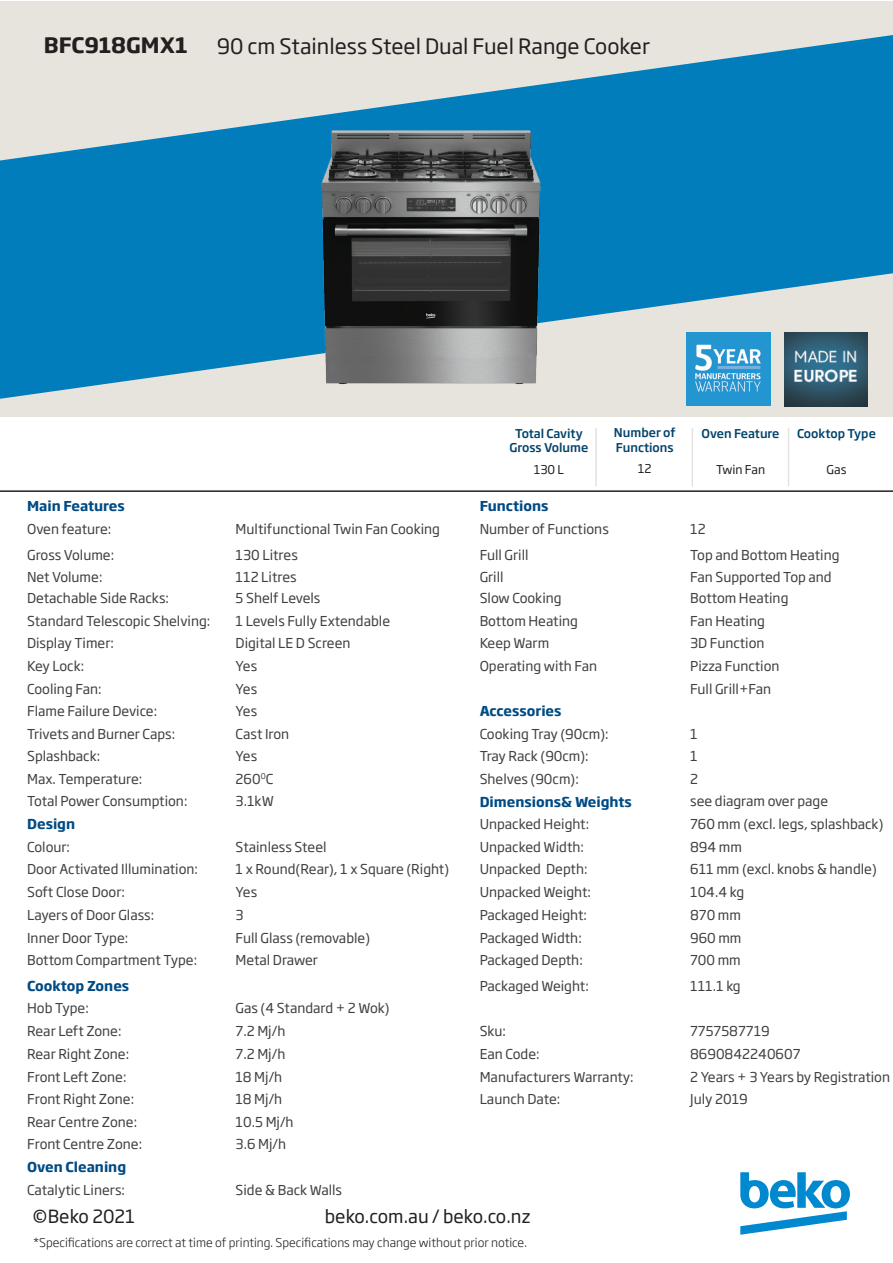
<style>
.page{position:relative;width:893px;height:1263px;background:#fff}
.page>*{position:absolute;margin:0;border:0;box-sizing:border-box;transform-origin:0 0}
.t1{font:21px "Soho Gothic Pro";color:#231f20}
.t2{font:700 21px "Soho Gothic Pro";color:#231f20}
.t3{font:18px "Soho Gothic Pro";color:#231f20}
.t4{font:13.5px "Soho Gothic Pro";color:#404040}
.t5{font:13.5px "Soho Gothic Pro";color:#403f40}
.t6{font:700 13.5px "Soho Gothic Pro";color:#004b84}
.t7{font:300 12px "Soho Gothic Pro";color:#231f20}
.t8{font:500 12px/14.4px "Soho Gothic Pro";color:#01426a;text-align:center}
.t9{font:12px "Soho Gothic Pro";color:#231f20}
</style>
<div class="page">
<div style="left:0;top:1px;width:893px;height:416px;background:#e6e4dd"></div>
<svg style="left:0;top:35px;width:893px;height:364px;fill:#007dba"></svg>
<img style="left:686px;top:332px;width:84px;height:73px">
<img style="left:784px;top:332px;width:84px;height:74px">
<svg style="left:740px;top:1172px;width:110px;height:63px"></svg>
<hr style="left:0;top:490px;width:893px;height:2px;background:#231f20">
<img style="left:305px;top:79px;width:252px;height:312px">
<hr style="left:595px;top:428px;width:2px;height:58px;background:#e5e2dd">
<hr style="left:692px;top:428px;width:1px;height:58px;background:#e5e2dd">
<hr style="left:788px;top:428px;width:1px;height:58px;background:#e5e2dd">
<p class="t2" style="left:44px;top:29px;width:145px">BFC918GMX1</p>
<p class="t1" style="left:217px;top:30px;width:435px">90 cm Stainless Steel Dual Fuel Range Cooker</p>
<p class="t8" style="left:509px;top:425px;width:80px">Total Cavity<br>Gross Volume</p>
<p class="t9" style="left:534px;top:460px;width:32px">130 L</p>
<p class="t8" style="left:614px;top:425px;width:63px;text-align:left">Number of<br>Functions</p>
<p class="t9" style="left:638px;top:459px;width:15px">12</p>
<p class="t8" style="left:702px;top:425px;width:79px">Oven Feature</p>
<p class="t9" style="left:716px;top:460px;width:51px">Twin Fan</p>
<p class="t8" style="left:797px;top:425px;width:80px">Cooktop Type</p>
<p class="t9" style="left:826px;top:460px;width:21px">Gas</p>
<p class="t6" style="left:27px;top:495px;width:99px">Main Features</p>
<p class="t6" style="left:480px;top:495px;width:70px">Functions</p>
<p class="t5" style="left:27px;top:518px;width:86px">Oven feature:</p>
<p class="t5" style="left:236px;top:518px;width:206px">Multifunctional Twin Fan Cooking</p>
<p class="t5" style="left:480px;top:518px;width:131px">Number of Functions</p>
<p class="t4" style="left:690px;top:518px;width:17px">12</p>
<p class="t5" style="left:27px;top:544px;width:89px">Gross Volume:</p>
<p class="t5" style="left:236px;top:544px;width:64px">130 Litres</p>
<p class="t4" style="left:480px;top:544px;width:50px">Full Grill</p>
<p class="t4" style="left:690px;top:544px;width:151px">Top and Bottom Heating</p>
<p class="t5" style="left:27px;top:567px;width:77px">Net Volume:</p>
<p class="t5" style="left:27px;top:588px;width:143px">Detachable Side Racks:</p>
<p class="t5" style="left:236px;top:567px;width:63px">112 Litres</p>
<p class="t4" style="left:236px;top:588px;width:86px">5 Shelf Levels</p>
<p class="t4" style="left:480px;top:567px;width:25px">Grill</p>
<p class="t4" style="left:480px;top:588px;width:83px">Slow Cooking</p>
<p class="t4" style="left:690px;top:567px;width:143px">Fan Supported Top and</p>
<p class="t4" style="left:690px;top:588px;width:100px">Bottom Heating</p>
<p class="t4" style="left:27px;top:610px;width:185px">Standard Telescopic Shelving:</p>
<p class="t4" style="left:236px;top:610px;width:156px">1 Levels Fully Extendable</p>
<p class="t4" style="left:480px;top:610px;width:100px">Bottom Heating</p>
<p class="t4" style="left:690px;top:610px;width:76px">Fan Heating</p>
<p class="t4" style="left:27px;top:633px;width:88px">Display Timer:</p>
<p class="t4" style="left:236px;top:633px;width:116px">Digital LE D Screen</p>
<p class="t4" style="left:480px;top:633px;width:71px">Keep Warm</p>
<p class="t4" style="left:690px;top:633px;width:76px">3D Function</p>
<p class="t4" style="left:27px;top:655px;width:59px">Key Lock:</p>
<p class="t4" style="left:236px;top:655px;width:23px">Yes</p>
<p class="t4" style="left:480px;top:655px;width:119px">Operating with Fan</p>
<p class="t4" style="left:690px;top:655px;width:91px">Pizza Function</p>
<p class="t4" style="left:27px;top:678px;width:76px">Cooling Fan:</p>
<p class="t4" style="left:236px;top:678px;width:23px">Yes</p>
<p class="t4" style="left:690px;top:678px;width:83px">Full Grill+Fan</p>
<p class="t4" style="left:27px;top:701px;width:132px">Flame Failure Device:</p>
<p class="t4" style="left:236px;top:701px;width:23px">Yes</p>
<p class="t6" style="left:480px;top:700px;width:83px">Accessories</p>
<p class="t4" style="left:27px;top:723px;width:150px">Trivets and Burner Caps:</p>
<p class="t4" style="left:236px;top:723px;width:55px">Cast Iron</p>
<p class="t4" style="left:480px;top:723px;width:130px">Cooking Tray (90cm):</p>
<p class="t4" style="left:690px;top:723px;width:9px">1</p>
<p class="t4" style="left:27px;top:746px;width:75px">Splashback:</p>
<p class="t4" style="left:236px;top:746px;width:23px">Yes</p>
<p class="t4" style="left:480px;top:746px;width:111px">Tray Rack (90cm):</p>
<p class="t4" style="left:690px;top:746px;width:9px">1</p>
<p class="t4" style="left:27px;top:768px;width:117px">Max. Temperature:</p>
<p class="t4" style="left:236px;top:768px;width:39px">260<sup>0</sup>C</p>
<p class="t4" style="left:480px;top:768px;width:101px">Shelves (90cm):</p>
<p class="t4" style="left:690px;top:768px;width:9px">2</p>
<p class="t4" style="left:27px;top:791px;width:162px">Total Power Consumption:</p>
<p class="t4" style="left:236px;top:791px;width:40px">3.1kW</p>
<p class="t6" style="left:480px;top:791px;width:154px">Dimensions&amp; Weights</p>
<p class="t4" style="left:690px;top:791px;width:140px">see diagram over page</p>
<p class="t6" style="left:27px;top:813px;width:50px">Design</p>
<p class="t4" style="left:480px;top:814px;width:111px">Unpacked Height:</p>
<p class="t4" style="left:690px;top:814px;width:195px">760 mm (excl. legs, splashback)</p>
<p class="t4" style="left:27px;top:836px;width:44px">Colour:</p>
<p class="t4" style="left:236px;top:836px;width:92px">Stainless Steel</p>
<p class="t4" style="left:480px;top:836px;width:106px">Unpacked Width:</p>
<p class="t4" style="left:690px;top:836px;width:53px">894 mm</p>
<p class="t4" style="left:27px;top:859px;width:172px">Door Activated Illumination:</p>
<p class="t4" style="left:236px;top:859px;width:215px">1 x Round(Rear), 1 x Square (Right)</p>
<p class="t4" style="left:480px;top:859px;width:109px">Unpacked Depth:</p>
<p class="t4" style="left:690px;top:859px;width:188px">611 mm (excl. knobs &amp; handle)</p>
<p class="t4" style="left:27px;top:881px;width:99px">Soft Close Door:</p>
<p class="t4" style="left:236px;top:881px;width:23px">Yes</p>
<p class="t4" style="left:480px;top:881px;width:113px">Unpacked Weight:</p>
<p class="t4" style="left:690px;top:881px;width:56px">104.4 kg</p>
<p class="t4" style="left:27px;top:905px;width:129px">Layers of Door Glass:</p>
<p class="t4" style="left:236px;top:905px;width:10px">3</p>
<p class="t4" style="left:480px;top:905px;width:109px">Packaged Height:</p>
<p class="t4" style="left:690px;top:905px;width:52px">870 mm</p>
<p class="t4" style="left:27px;top:927px;width:103px">Inner Door Type:</p>
<p class="t4" style="left:236px;top:927px;width:136px">Full Glass (removable)</p>
<p class="t4" style="left:480px;top:927px;width:104px">Packaged Width:</p>
<p class="t4" style="left:690px;top:927px;width:53px">960 mm</p>
<p class="t4" style="left:27px;top:950px;width:172px">Bottom Compartment Type:</p>
<p class="t4" style="left:236px;top:950px;width:84px">Metal Drawer</p>
<p class="t4" style="left:480px;top:950px;width:105px">Packaged Depth:</p>
<p class="t4" style="left:690px;top:950px;width:52px">700 mm</p>
<p class="t6" style="left:27px;top:975px;width:104px">Cooktop Zones</p>
<p class="t4" style="left:480px;top:975px;width:111px">Packaged Weight:</p>
<p class="t4" style="left:690px;top:975px;width:52px">111.1 kg</p>
<p class="t4" style="left:27px;top:998px;width:63px">Hob Type:</p>
<p class="t4" style="left:236px;top:998px;width:156px">Gas (4 Standard + 2 Wok)</p>
<p class="t4" style="left:27px;top:1020px;width:96px">Rear Left Zone:</p>
<p class="t4" style="left:236px;top:1020px;width:51px">7.2 Mj/h</p>
<p class="t4" style="left:480px;top:1020px;width:28px">Sku:</p>
<p class="t4" style="left:690px;top:1020px;width:81px">7757587719</p>
<p class="t4" style="left:27px;top:1044px;width:104px">Rear Right Zone:</p>
<p class="t4" style="left:236px;top:1044px;width:51px">7.2 Mj/h</p>
<p class="t4" style="left:480px;top:1044px;width:62px">Ean Code:</p>
<p class="t4" style="left:690px;top:1044px;width:112px">8690842240607</p>
<p class="t4" style="left:27px;top:1066px;width:101px">Front Left Zone:</p>
<p class="t4" style="left:236px;top:1066px;width:48px">18 Mj/h</p>
<p class="t4" style="left:480px;top:1066px;width:156px">Manufacturers Warranty:</p>
<p class="t4" style="left:690px;top:1066px;width:201px">2 Years + 3 Years by Registration</p>
<p class="t4" style="left:27px;top:1089px;width:109px">Front Right Zone:</p>
<p class="t4" style="left:236px;top:1089px;width:48px">18 Mj/h</p>
<p class="t4" style="left:480px;top:1089px;width:82px">Launch Date:</p>
<p class="t4" style="left:690px;top:1089px;width:59px">July 2019</p>
<p class="t4" style="left:27px;top:1111px;width:112px">Rear Centre Zone:</p>
<p class="t4" style="left:236px;top:1111px;width:60px">10.5 Mj/h</p>
<p class="t4" style="left:27px;top:1134px;width:117px">Front Centre Zone:</p>
<p class="t4" style="left:236px;top:1134px;width:52px">3.6 Mj/h</p>
<p class="t6" style="left:27px;top:1156px;width:101px">Oven Cleaning</p>
<p class="t4" style="left:27px;top:1179px;width:99px">Catalytic Liners:</p>
<p class="t4" style="left:236px;top:1179px;width:108px">Side &amp; Back Walls</p>
<p class="t3" style="left:33px;top:1202px;width:104px">©Beko 2021</p>
<p class="t3" style="left:325px;top:1202px;width:207px">beko.com.au / beko.co.nz</p>
<p class="t7" style="left:33px;top:1233px;width:495px">*Specifications are correct at time of printing. Specifications may change without prior notice.</p>
</div>
